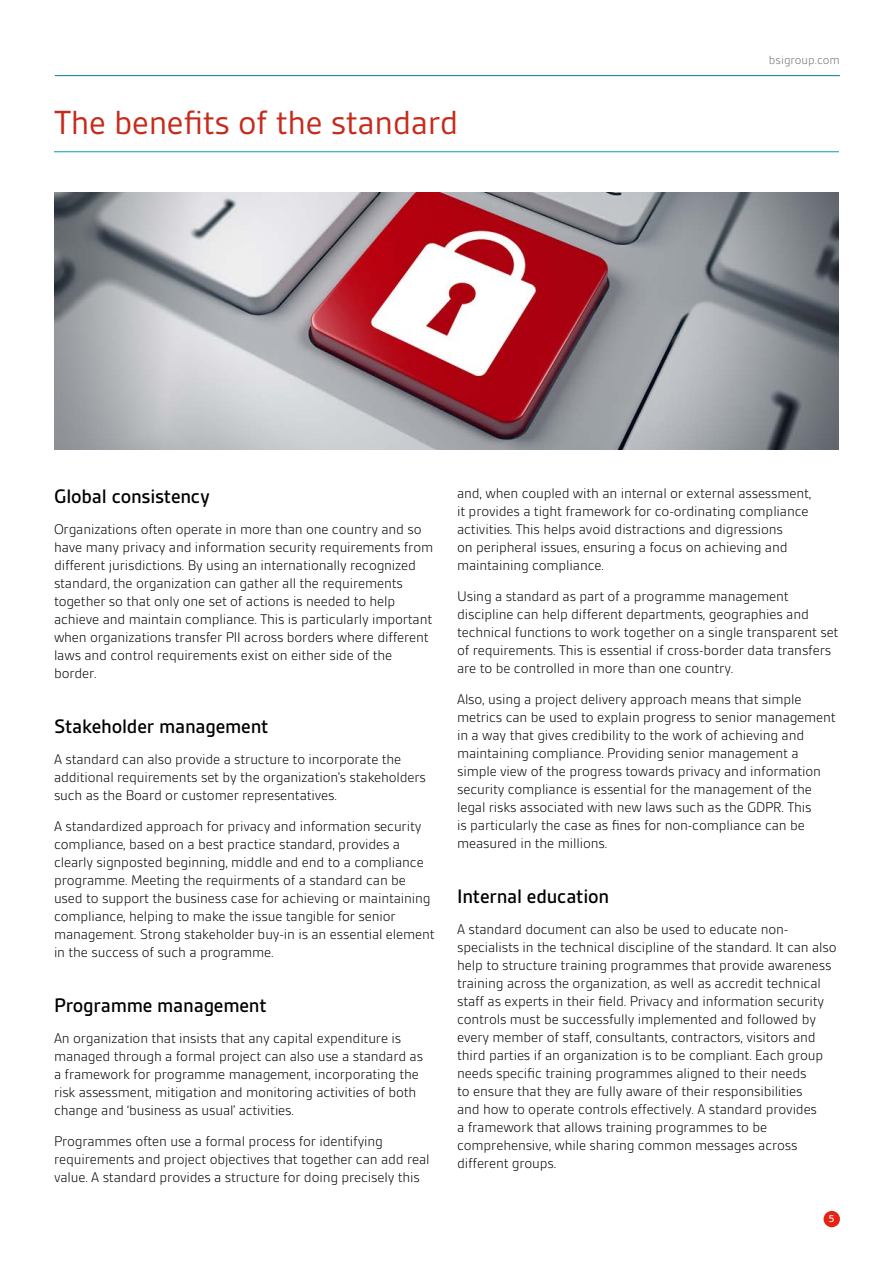
<style>
.page{position:relative;width:893px;height:1263px;background:#fff}
.page>*{position:absolute;margin:0;border:0;box-sizing:border-box;transform-origin:0 0}
.t1{font:36px "BSI Gesta";letter-spacing:-.01em;color:#c62a1b}
.t2{font:500 21px "BSI Gesta";letter-spacing:-.01em;color:#000}
.t3{font:300 15px/18px "BSI Gesta";letter-spacing:-.01em;color:#000}
.t4{font:300 12.75px "BSI Gesta";color:#706f6f}
.t5{font:500 10.5px "BSI Gesta";color:#fff}
</style>
<div class="page">
<img style="left:54px;top:192px;width:785px;height:258px">
<hr style="left:55px;top:75px;width:785px;height:1px;background:#007f92">
<hr style="left:54px;top:151px;width:785px;height:1px;background:#009eb5">
<div style="left:824px;top:1211px;width:16px;height:16px;background:#e42313;border-radius:50%"></div>
<h1 class="t1" style="left:54px;top:104px;width:406px">The benefits of the standard</h1>
<p class="t4" style="left:769px;top:53px;width:73px">bsigroup.com</p>
<h2 class="t2" style="left:54px;top:485px;width:157px">Global consistency</h2>
<p class="t3" style="left:54px;top:520px;width:381px">Organizations often operate in more than one country and so have many privacy and information security requirements from different jurisdictions. By using an internationally recognized standard, the organization can gather all the requirements together so that only one set of actions is needed to help achieve and maintain compliance. This is particularly important when organizations transfer PII across borders where different laws and control requirements exist on either side of the border.</p>
<h2 class="t2" style="left:54px;top:715px;width:216px">Stakeholder management</h2>
<p class="t3" style="left:54px;top:750px;width:374px">A standard can also provide a structure to incorporate the additional requirements set by the organization’s stakeholders such as the Board or customer representatives.</p>
<p class="t3" style="left:54px;top:817px;width:382px">A standardized approach for privacy and information security compliance, based on a best practice standard, provides a clearly signposted beginning, middle and end to a compliance programme. Meeting the requirments of a standard can be used to support the business case for achieving or maintaining compliance, helping to make the issue tangible for senior management. Strong stakeholder buy-in is an essential element in the success of such a programme.</p>
<h2 class="t2" style="left:54px;top:994px;width:214px">Programme management</h2>
<p class="t3" style="left:54px;top:1029px;width:371px">An organization that insists that any capital expenditure is managed through a formal project can also use a standard as a framework for programme management, incorporating the risk assessment, mitigation and monitoring activities of both change and ‘business as usual’ activities.</p>
<p class="t3" style="left:54px;top:1132px;width:377px">Programmes often use a formal process for identifying requirements and project objectives that together can add real value. A standard provides a structure for doing precisely this</p>
<p class="t3" style="left:457px;top:485px;width:356px">and, when coupled with an internal or external assessment, it provides a tight framework for co-ordinating compliance activities. This helps avoid distractions and digressions<br>on peripheral issues, ensuring a focus on achieving and maintaining compliance.</p>
<p class="t3" style="left:457px;top:587px;width:383px">Using a standard as part of a programme management discipline can help different departments, geographies and technical functions to work together on a single transparent set of requirements. This is essential if cross-border data transfers are to be controlled in more than one country.</p>
<p class="t3" style="left:457px;top:690px;width:380px">Also, using a project delivery approach means that simple metrics can be used to explain progress to senior management in a way that gives credibility to the work of achieving and maintaining compliance. Providing senior management a simple view of the progress towards privacy and information security compliance is essential for the management of the legal risks associated with new laws such as the GDPR. This<br>is particularly the case as fines for non-compliance can be measured in the millions.</p>
<h2 class="t2" style="left:457px;top:886px;width:154px">Internal education</h2>
<p class="t3" style="left:457px;top:920px;width:381px">A standard document can also be used to educate non&shy;specialists in the technical discipline of the standard. It can also help to structure training programmes that provide awareness training across the organization, as well as accredit technical staff as experts in their field. Privacy and information security controls must be successfully implemented and followed by every member of staff, consultants, contractors, visitors and third parties if an organization is to be compliant. Each group needs specific training programmes aligned to their needs<br>to ensure that they are fully aware of their responsibilities<br>and how to operate controls effectively. A standard provides<br>a framework that allows training programmes to be comprehensive, while sharing common messages across different groups.</p>
<p class="t5" style="left:829px;top:1213px;width:7px">5</p>
</div>
